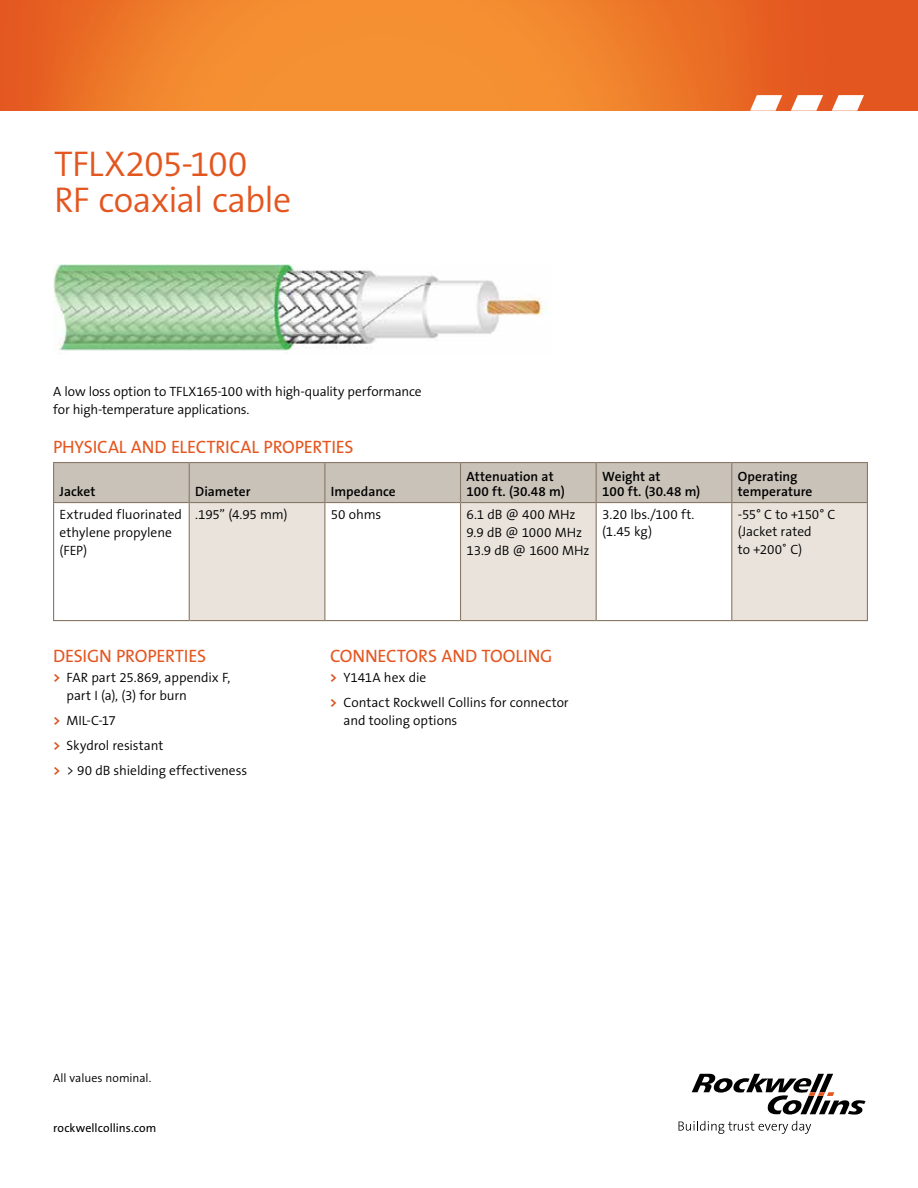
<style>
.page{position:relative;width:918px;height:1188px;background:#fff}
.page>*{position:absolute;margin:0;border:0;box-sizing:border-box;transform-origin:0 0}
.t1{font:300 36px/36px "The Sans B4";letter-spacing:-.02em;color:#e45620}
.t2{font:18px "The Sans B5 Plain";letter-spacing:-.01em;color:#e45620}
.t3{font:300 13.5px/18px "The Sans B4";letter-spacing:-.005em;color:#000}
.t4{font:600 13.5px/15px "The Sans B6";color:#000}
.t5{font:12px "The Sans B5 Plain";letter-spacing:.005em;color:#000}
.t6{font:300 12px "The Sans B4";letter-spacing:-.01em;color:#000}
.s1{font-family:"The Sans B7";font-weight:700;color:#d9531e}
</style>
<div class="page">
<svg style="left:679px;top:1121px;width:132px;height:13px"></svg>
<svg style="left:692px;top:1074px;width:174px;height:41px"></svg>
<div style="left:54px;top:463px;width:813px;height:39px;background:#c9c2b8"></div>
<svg style="left:54px;top:503px;width:135px;height:117px"></svg>
<svg style="left:190px;top:503px;width:677px;height:117px;fill:#e9e3dc"></svg>
<hr style="left:53px;top:462px;width:136px;height:1px;background:#8a7967">
<hr style="left:53px;top:463px;width:1px;height:39px;background:#8a7967">
<hr style="left:189px;top:462px;width:136px;height:1px;background:#8a7967">
<hr style="left:189px;top:463px;width:1px;height:39px;background:#8a7967">
<hr style="left:325px;top:462px;width:136px;height:1px;background:#8a7967">
<hr style="left:324px;top:463px;width:1px;height:39px;background:#8a7967">
<hr style="left:461px;top:462px;width:135px;height:1px;background:#8a7967">
<hr style="left:460px;top:463px;width:1px;height:39px;background:#8a7967">
<hr style="left:596px;top:462px;width:136px;height:1px;background:#8a7967">
<hr style="left:596px;top:463px;width:1px;height:39px;background:#8a7967">
<hr style="left:732px;top:462px;width:136px;height:1px;background:#8a7967">
<hr style="left:731px;top:463px;width:1px;height:39px;background:#8a7967">
<hr style="left:867px;top:463px;width:1px;height:39px;background:#8a7967">
<hr style="left:53px;top:502px;width:136px;height:1px;background:#8a7967">
<hr style="left:53px;top:503px;width:1px;height:117px;background:#8a7967">
<hr style="left:189px;top:502px;width:136px;height:1px;background:#8a7967">
<hr style="left:189px;top:503px;width:1px;height:117px;background:#8a7967">
<hr style="left:325px;top:502px;width:136px;height:1px;background:#8a7967">
<hr style="left:324px;top:503px;width:1px;height:117px;background:#8a7967">
<hr style="left:461px;top:502px;width:135px;height:1px;background:#8a7967">
<hr style="left:460px;top:503px;width:1px;height:117px;background:#8a7967">
<hr style="left:596px;top:502px;width:136px;height:1px;background:#8a7967">
<hr style="left:596px;top:503px;width:1px;height:117px;background:#8a7967">
<hr style="left:732px;top:502px;width:136px;height:1px;background:#8a7967">
<hr style="left:731px;top:503px;width:1px;height:117px;background:#8a7967">
<hr style="left:867px;top:503px;width:1px;height:117px;background:#8a7967">
<hr style="left:53px;top:620px;width:136px;height:1px;background:#8a7967">
<hr style="left:189px;top:620px;width:136px;height:1px;background:#8a7967">
<hr style="left:325px;top:620px;width:136px;height:1px;background:#8a7967">
<hr style="left:461px;top:620px;width:135px;height:1px;background:#8a7967">
<hr style="left:596px;top:620px;width:136px;height:1px;background:#8a7967">
<hr style="left:732px;top:620px;width:136px;height:1px;background:#8a7967">
<img style="left:53px;top:265px;width:491px;height:86px">
<img style="left:0;top:0;width:918px;height:111px">
<svg style="left:750px;top:95px;width:32px;height:16px"></svg>
<svg style="left:791px;top:95px;width:32px;height:16px"></svg>
<svg style="left:832px;top:95px;width:32px;height:16px"></svg>
<h1 class="t1" style="left:54px;top:147px;width:239px">TFLX205-100<br>RF coaxial cable</h1>
<p class="t3" style="left:53px;top:383px;width:370px">A low loss option to TFLX165-100 with high-quality performance for high-temperature applications.</p>
<h2 class="t2" style="left:53px;top:438px;width:302px">PHYSICAL AND ELECTRICAL PROPERTIES</h2>
<p class="t4" style="left:60px;top:484px;width:38px">Jacket</p>
<p class="t4" style="left:195px;top:484px;width:57px">Diameter</p>
<p class="t4" style="left:331px;top:484px;width:67px">Impedance</p>
<p class="t4" style="left:467px;top:469px;width:100px">Attenuation at<br>100 ft. (30.48 m)</p>
<p class="t4" style="left:602px;top:469px;width:100px">Weight at<br>100 ft. (30.48 m)</p>
<p class="t4" style="left:738px;top:469px;width:76px">Operating temperature</p>
<p class="t3" style="left:60px;top:505px;width:124px">Extruded fluorinated ethylene propylene (FEP)</p>
<p class="t3" style="left:195px;top:505px;width:94px">.195” (4.95 mm)</p>
<p class="t3" style="left:331px;top:505px;width:52px">50 ohms</p>
<p class="t3" style="left:467px;top:505px;width:125px">6.1 dB @ 400 MHz<br>9.9 dB @ 1000 MHz<br>13.9 dB @ 1600 MHz</p>
<p class="t3" style="left:602px;top:505px;width:94px">3.20 lbs./100 ft. (1.45 kg)</p>
<p class="t3" style="left:738px;top:505px;width:99px">-55° C to +150° C (Jacket rated<br>to +200˚ C)</p>
<h2 class="t2" style="left:53px;top:646px;width:155px">DESIGN PROPERTIES</h2>
<p class="t3" style="left:67px;top:669px;width:165px;text-indent:-14px"><span class="s1">&gt;</span> FAR part 25.869, appendix F, part I (a), (3) for burn</p>
<p class="t3" style="left:53px;top:709px;width:196px;line-height:24.8px"><span class="s1">&gt;</span> MIL-C-17<br><span class="s1">&gt;</span> Skydrol resistant<br><span class="s1">&gt;</span> &gt; 90 dB shielding effectiveness</p>
<h2 class="t2" style="left:330px;top:646px;width:224px">CONNECTORS AND TOOLING</h2>
<p class="t3" style="left:330px;top:666px;width:240px;line-height:24.8px"><span class="s1">&gt;</span> Y141A hex die<br><span class="s1">&gt;</span> Contact Rockwell Collins for connector</p>
<p class="t3" style="left:343px;top:712px;width:115px">and tooling options</p>
<p class="t6" style="left:53px;top:1072px;width:100px">All values nominal.</p>
<p class="t5" style="left:53px;top:1121px;width:104px">rockwellcollins.com</p>
</div>
